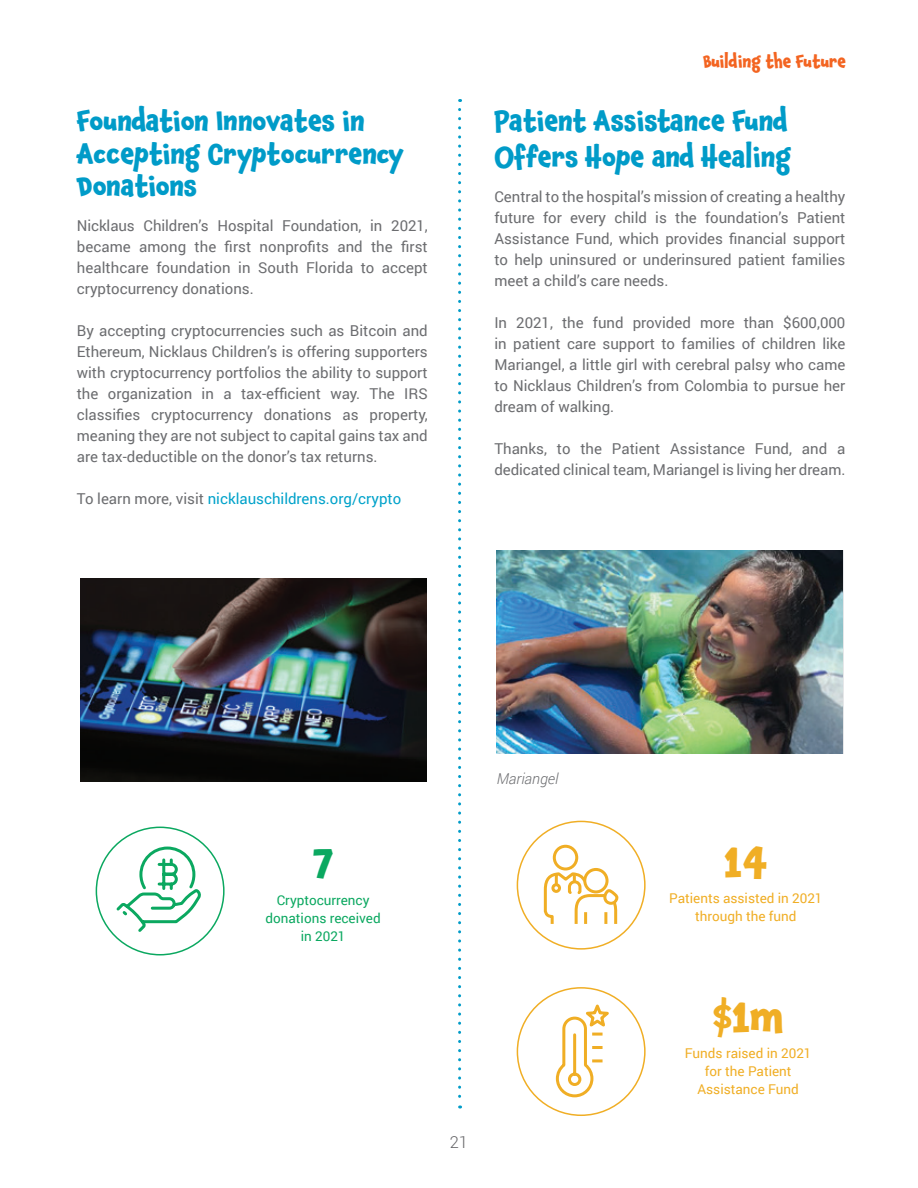
<style>
.page{position:relative;width:918px;height:1188px;background:#fff}
.page>*{position:absolute;margin:0;border:0;box-sizing:border-box;transform-origin:0 0}
.t1{font:700 42px "Chaloops";color:#f0ae25}
.t2{font:700 42px "Chaloops";color:#0ba860}
.t3{font:700 27px/36px "Chaloops";color:#009bc8}
.t4{font:700 16.5px "Chaloops";color:#f36421}
.t5{font:300 16.5px "Roboto";color:#636366}
.t6{font:15px/21px "Roboto";color:#6c6d70;text-align:justify}
.t7{font:15px "Roboto";color:#00a2ca}
.t8{font:italic 300 15px "Roboto";color:#6c6d70}
.t9{font:13.5px/18px "Roboto";color:#f0ae25;text-align:center}
.t10{font:13.5px "Roboto";color:#0ba860}
.s1{color:#6c6d70}
</style>
<div class="page">
<img style="left:80px;top:579px;width:347px;height:203px">
<img style="left:497px;top:550px;width:345px;height:203px">
<svg style="left:555px;top:1004px;width:54px;height:94px"></svg>
<svg style="left:114px;top:845px;width:87px;height:90px"></svg>
<svg style="left:458px;top:109px;width:3px;height:999px"></svg>
<svg style="left:543px;top:844px;width:76px;height:80px"></svg>
<p class="t3" style="left:77px;top:103px;width:289px">Foundation Innovates in</p>
<p class="t3" style="left:77px;top:137px;width:329px;line-height:32.4px">Accepting Cryptocurrency<br>Donations</p>
<p class="t6" style="left:77px;top:215px;width:352px">Nicklaus Children’s Hospital Foundation, in 2021, became among the first nonprofits and the first healthcare foundation in South Florida to accept cryptocurrency donations.</p>
<p class="t6" style="left:77px;top:320px;width:353px">By accepting cryptocurrencies such as Bitcoin and Ethereum, Nicklaus Children’s is offering supporters with cryptocurrency portfolios the ability to support the organization in a tax-efficient way. The IRS classifies cryptocurrency donations as property, meaning they are not subject to capital gains tax and are tax-deductible on the donor’s tax returns.</p>
<p class="t7" style="left:77px;top:488px;width:326px"><span class="s1">To learn more, visit</span> nicklauschildrens.org/crypto</p>
<p class="t4" style="left:703px;top:48px;width:144px">Building the Future</p>
<p class="t3" style="left:494px;top:103px;width:298px">Patient Assistance Fund<br>Offers Hope and Healing</p>
<p class="t6" style="left:494px;top:186px;width:353px">Central to the hospital’s mission of creating a healthy future for every child is the foundation’s Patient Assistance Fund, which provides financial support to help uninsured or underinsured patient families meet a child’s care needs.</p>
<p class="t6" style="left:494px;top:312px;width:353px">In 2021, the fund provided more than $600,000 in patient care support to families of children like Mariangel, a little girl with cerebral palsy who came to Nicklaus Children’s from Colombia to pursue her dream of walking.</p>
<p class="t6" style="left:494px;top:438px;width:353px">Thanks, to the Patient Assistance Fund, and a dedicated clinical team, Mariangel is living her dream.</p>
<p class="t2" style="left:312px;top:828px;width:23px">7</p>
<p class="t10" style="left:277px;top:890px;width:94px">Cryptocurrency</p>
<p class="t10" style="left:266px;top:908px;width:117px">donations received</p>
<p class="t10" style="left:301px;top:926px;width:46px">in 2021</p>
<p class="t8" style="left:497px;top:768px;width:63px">Mariangel</p>
<p class="t5" style="left:450px;top:1131px;width:20px">21</p>
<p class="t1" style="left:723px;top:826px;width:47px">14</p>
<p class="t9" style="left:669px;top:888px;width:155px">Patients assisted in 2021</p>
<p class="t9" style="left:695px;top:906px;width:103px">through the fund</p>
<p class="t1" style="left:712px;top:982px;width:73px">$1m</p>
<p class="t9" style="left:685px;top:1043px;width:128px">Funds raised in 2021 for the Patient</p>
<p class="t9" style="left:698px;top:1079px;width:103px">Assistance Fund</p>
</div>
